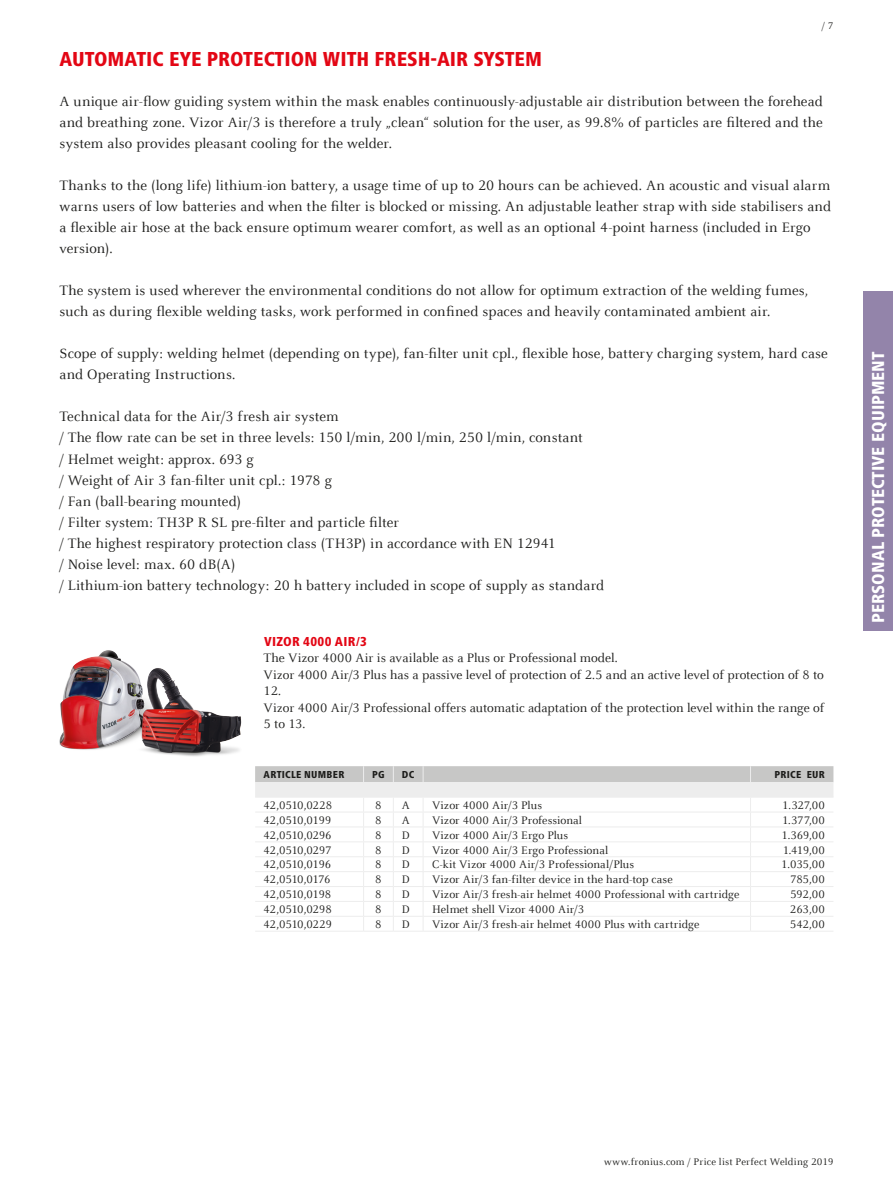
<style>
.page{position:relative;width:893px;height:1187px;background:#fff}
.page>*{position:absolute;margin:0;border:0;box-sizing:border-box;transform-origin:0 0}
.Beschreibung{font:800 condensed 21px "Frutiger Next LTW1 G";color:#e30614}
.t1{font:800 condensed 18px "Frutiger Next LTW1 G";color:#fff}
.Werbetext_Fließtext{font:15px/21px "Celeste Offc Pro";letter-spacing:.005em;color:#1d1d1b}
.Inhalt{font:13.5px/16.5px "Celeste Offc Pro";color:#1d1d1b}
.Kopf{font:800 condensed 13.5px "Frutiger Next LTW1 G";letter-spacing:.02em;color:#e30614}
.Inhalt-2{font:12px "Celeste Offc Pro";color:#1d1d1b}
.Inhalt-3{font:12px "Celeste Offc Pro";letter-spacing:-.025em;color:#1d1d1b}
.Inhalt-4{font:12px "Celeste Offc Pro";letter-spacing:-.04em;color:#1d1d1b}
.t2{font:10.5px "Celeste Offc Pro";letter-spacing:.02em;color:#1d1d1b}
.Kopf-2{font:800 condensed 10.5px "Frutiger Next LTW1 G";letter-spacing:.025em;color:#1d1d1b}
</style>
<div class="page">
<div style="left:863px;top:291px;width:30px;height:339px;background:#9384aa"></div>
<svg style="left:255px;top:766px;width:578px;height:165px"></svg>
<hr style="left:393px;top:930px;width:30px;height:1px;background:#ededed">
<hr style="left:423px;top:930px;width:327px;height:1px;background:#ededed">
<hr style="left:750px;top:930px;width:83px;height:1px;background:#ededed">
<img style="left:60px;top:650px;width:182px;height:107px">
<p class="t2" style="left:822px;top:19px;width:13px">/ 7</p>
<p class="Beschreibung" style="left:60px;top:47px;width:484px">AUTOMATIC EYE PROTECTION WITH FRESH-AIR SYSTEM</p>
<p class="Werbetext_Fließtext" style="left:60px;top:91px;width:765px;text-align:justify">A unique air-flow guiding system within the mask enables continuously-adjustable air distribution between the forehead and breathing zone. Vizor Air/3 is therefore a truly „clean“ solution for the user, as 99.8% of particles are filtered and the system also provides pleasant cooling for the welder.</p>
<p class="Werbetext_Fließtext" style="left:60px;top:175px;width:773px">Thanks to the (long life) lithium-ion battery, a usage time of up to 20 hours can be achieved. An acoustic and visual alarm warns users of low batteries and when the filter is blocked or missing. An adjustable leather strap with side stabilisers and a flexible air hose at the back ensure optimum wearer comfort, as well as an optional 4-point harness (included in Ergo version).</p>
<p class="Werbetext_Fließtext" style="left:60px;top:280px;width:750px">The system is used wherever the environmental conditions do not allow for optimum extraction of the welding fumes,</p>
<p class="Werbetext_Fließtext" style="left:60px;top:301px;width:712px">such as during flexible welding tasks, work performed in confined spaces and heavily contaminated ambient air.</p>
<p class="Werbetext_Fließtext" style="left:60px;top:343px;width:770px">Scope of supply: welding helmet (depending on type), fan-filter unit cpl., flexible hose, battery charging system, hard case and Operating Instructions.</p>
<p class="Werbetext_Fließtext" style="left:60px;top:406px;width:281px">Technical data for the Air/3 fresh air system</p>
<p class="Werbetext_Fließtext" style="left:60px;top:427px;width:525px">/ The flow rate can be set in three levels: 150 l/min, 200 l/min, 250 l/min, constant</p>
<p class="Werbetext_Fließtext" style="left:60px;top:448px;width:196px">/ Helmet weight: approx. 693 g</p>
<p class="Werbetext_Fließtext" style="left:60px;top:469px;width:274px">/ Weight of Air 3 fan-filter unit cpl.: 1978 g</p>
<p class="Werbetext_Fließtext" style="left:60px;top:490px;width:183px">/ Fan (ball-bearing mounted)</p>
<p class="Werbetext_Fließtext" style="left:60px;top:511px;width:341px">/ Filter system: TH3P R SL pre-filter and particle filter</p>
<p class="Werbetext_Fließtext" style="left:60px;top:532px;width:498px">/ The highest respiratory protection class (TH3P) in accordance with EN 12941</p>
<p class="Werbetext_Fließtext" style="left:60px;top:553px;width:177px">/ Noise level: max. 60 dB(A)</p>
<p class="Werbetext_Fließtext" style="left:60px;top:574px;width:546px">/ Lithium-ion battery technology: 20 h battery included in scope of supply as standard</p>
<p class="Kopf" style="left:264px;top:633px;width:104px">VIZOR 4000 AIR/3</p>
<p class="Inhalt" style="left:264px;top:649px;width:356px">The Vizor 4000 Air is available as a Plus or Professional model.</p>
<p class="Inhalt" style="left:264px;top:666px;width:562px">Vizor 4000 Air/3 Plus has a passive level of protection of 2.5 and an active level of protection of 8 to<br>12.</p>
<p class="Inhalt" style="left:264px;top:699px;width:562px">Vizor 4000 Air/3 Professional offers automatic adaptation of the protection level within the range of<br>5 to 13.</p>
<p class="Kopf-2" style="left:264px;top:768px;width:82px">ARTICLE NUMBER</p>
<p class="Kopf-2" style="left:372px;top:768px;width:14px">PG</p>
<p class="Kopf-2" style="left:402px;top:768px;width:14px">DC</p>
<p class="Kopf-2" style="left:775px;top:768px;width:52px">PRICE EUR</p>
<p class="Inhalt-3" style="left:264px;top:797px;width:70px">42,0510,0228</p>
<p class="Inhalt-2" style="left:375px;top:797px;width:8px">8</p>
<p class="Inhalt-2" style="left:402px;top:797px;width:10px">A</p>
<p class="Inhalt-2" style="left:432px;top:797px;width:112px">Vizor 4000 Air/3 Plus</p>
<p class="Inhalt-2" style="left:782px;top:797px;width:44px">1.327,00</p>
<p class="Inhalt-4" style="left:264px;top:812px;width:69px">42,0510,0199</p>
<p class="Inhalt-2" style="left:375px;top:812px;width:8px">8</p>
<p class="Inhalt-2" style="left:402px;top:812px;width:10px">A</p>
<p class="Inhalt-2" style="left:432px;top:812px;width:152px">Vizor 4000 Air/3 Professional</p>
<p class="Inhalt-2" style="left:782px;top:812px;width:44px">1.377,00</p>
<p class="Inhalt-3" style="left:264px;top:827px;width:70px">42,0510,0296</p>
<p class="Inhalt-2" style="left:375px;top:827px;width:8px">8</p>
<p class="Inhalt-2" style="left:402px;top:827px;width:9px">D</p>
<p class="Inhalt-2" style="left:432px;top:827px;width:138px">Vizor 4000 Air/3 Ergo Plus</p>
<p class="Inhalt-2" style="left:781px;top:827px;width:45px">1.369,00</p>
<p class="Inhalt-3" style="left:264px;top:842px;width:70px">42,0510,0297</p>
<p class="Inhalt-2" style="left:375px;top:842px;width:8px">8</p>
<p class="Inhalt-2" style="left:402px;top:842px;width:9px">D</p>
<p class="Inhalt-2" style="left:432px;top:842px;width:178px">Vizor 4000 Air/3 Ergo Professional</p>
<p class="Inhalt-2" style="left:783px;top:842px;width:44px">1.419,00</p>
<p class="Inhalt-4" style="left:264px;top:857px;width:69px">42,0510,0196</p>
<p class="Inhalt-2" style="left:375px;top:857px;width:8px">8</p>
<p class="Inhalt-2" style="left:402px;top:857px;width:9px">D</p>
<p class="Inhalt-2" style="left:432px;top:857px;width:204px">C-kit Vizor 4000 Air/3 Professional/Plus</p>
<p class="Inhalt-2" style="left:781px;top:857px;width:45px">1.035,00</p>
<p class="Inhalt-4" style="left:264px;top:872px;width:68px">42,0510,0176</p>
<p class="Inhalt-2" style="left:375px;top:872px;width:8px">8</p>
<p class="Inhalt-2" style="left:402px;top:872px;width:9px">D</p>
<p class="Inhalt-2" style="left:432px;top:872px;width:242px">Vizor Air/3 fan-filter device in the hard-top case</p>
<p class="Inhalt-2" style="left:790px;top:872px;width:36px">785,00</p>
<p class="Inhalt-4" style="left:264px;top:887px;width:69px">42,0510,0198</p>
<p class="Inhalt-2" style="left:375px;top:887px;width:8px">8</p>
<p class="Inhalt-2" style="left:402px;top:887px;width:9px">D</p>
<p class="Inhalt-2" style="left:432px;top:887px;width:309px">Vizor Air/3 fresh-air helmet 4000 Professional with cartridge</p>
<p class="Inhalt-2" style="left:790px;top:887px;width:36px">592,00</p>
<p class="Inhalt-3" style="left:264px;top:902px;width:70px">42,0510,0298</p>
<p class="Inhalt-2" style="left:375px;top:902px;width:8px">8</p>
<p class="Inhalt-2" style="left:402px;top:902px;width:9px">D</p>
<p class="Inhalt-2" style="left:432px;top:902px;width:154px">Helmet shell Vizor 4000 Air/3</p>
<p class="Inhalt-2" style="left:790px;top:902px;width:36px">263,00</p>
<p class="Inhalt-3" style="left:264px;top:916px;width:70px">42,0510,0229</p>
<p class="Inhalt-2" style="left:375px;top:916px;width:8px">8</p>
<p class="Inhalt-2" style="left:402px;top:916px;width:9px">D</p>
<p class="Inhalt-2" style="left:432px;top:916px;width:269px">Vizor Air/3 fresh-air helmet 4000 Plus with cartridge</p>
<p class="Inhalt-2" style="left:790px;top:916px;width:37px">542,00</p>
<p class="t1" style="left:868px;top:622px;width:271px;rotate:-90deg">Personal protective equipment</p>
<p class="t2" style="left:604px;top:1155px;width:231px">www.fronius.com / Price list Perfect Welding 2019</p>
</div>
